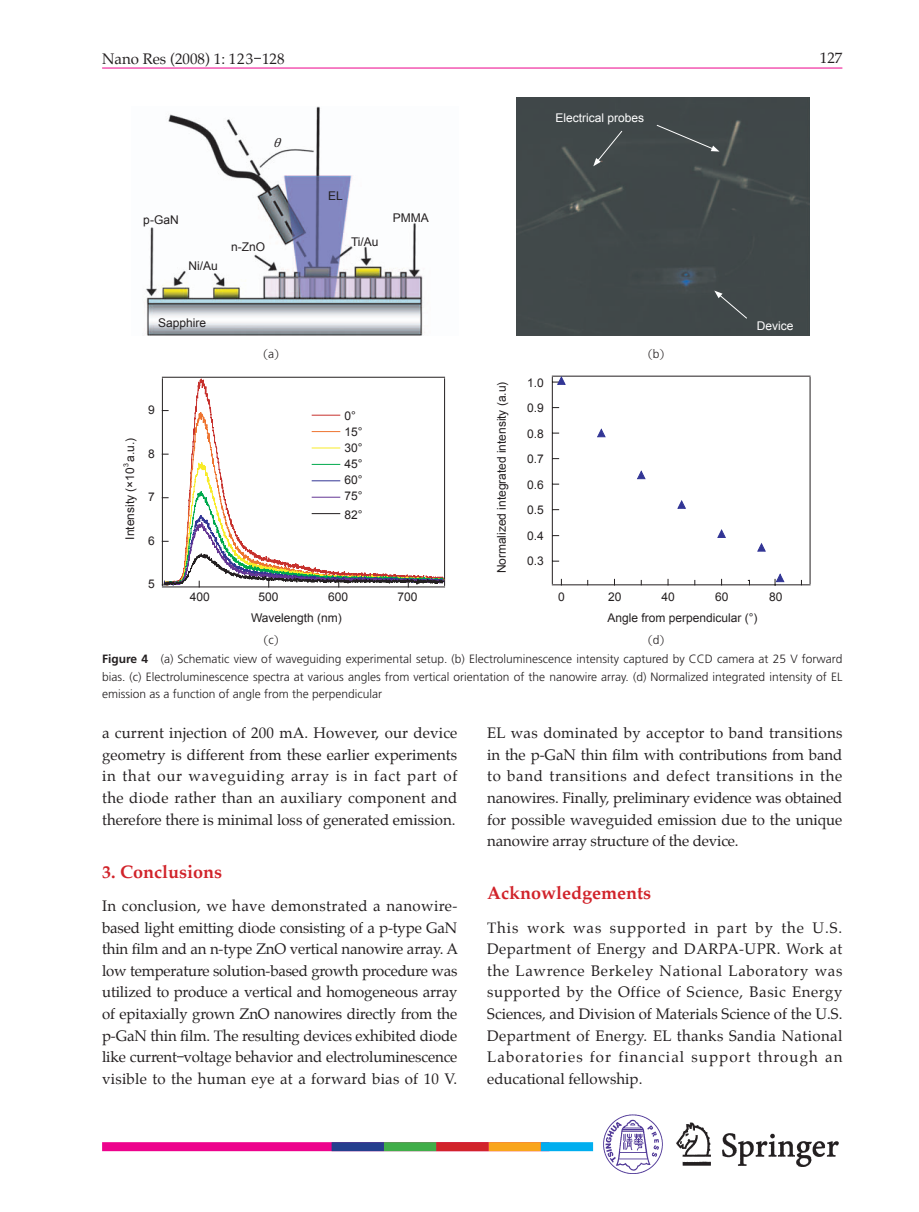
<style>
.page{position:relative;width:919px;height:1212px;background:#fff}
.page>*{position:absolute;margin:0;border:0;box-sizing:border-box;transform-origin:0 0}
.t1{font:700 18px "Palatino";color:#d1232a}
.t2{font:15px/21.6px "Palatino";color:#231f20;text-align:justify}
.t3{font:300 12px/17.2px "Frutiger";color:#231f20;text-align:justify}
.t4{font:12px/25.5px "Arial";color:#231f20}
.t5{font:12px "Arial";color:#fff}
.t6{font:12px "Koz Min Pro Regular 90 pv RKSJ H";color:#231f20}
.t7{font:italic 12px "Koz Min Pro Medium 90 pv RKSJ H";color:#231f20}
.t8{font:7.05px "Arial";color:#231f20}
.s1{font-family:"Frutiger";font-weight:300}
.s2{font-weight:700}
</style>
<div class="page">
<hr style="left:102px;top:68px;width:740px;height:1px;background:#ed028c">
<img style="left:676px;top:1122px;width:163px;height:45px">
<img style="left:603px;top:1114px;width:59px;height:59px">
<div style="left:102px;top:1142px;width:447px;height:9px;background:#ed028c"></div>
<div style="left:540px;top:1142px;width:53px;height:9px;background:#00aeef"></div>
<div style="left:488px;top:1142px;width:52px;height:9px;background:#f9a51b"></div>
<div style="left:436px;top:1142px;width:52px;height:9px;background:#d1232a"></div>
<div style="left:384px;top:1142px;width:52px;height:9px;background:#40ae49"></div>
<div style="left:331px;top:1142px;width:53px;height:9px;background:#253f8e"></div>
<img style="left:146px;top:107px;width:279px;height:229px">
<div style="left:516px;top:98px;width:293px;height:238px;background:#404849"></div>
<svg style="left:656px;top:125px;width:63px;height:27px;background:#4a5152"></svg>
<svg style="left:593px;top:131px;width:29px;height:35px"></svg>
<svg style="left:714px;top:291px;width:33px;height:28px"></svg>
<hr style="left:552px;top:377px;width:1px;height:206px;background:#231f20">
<hr style="left:809px;top:377px;width:1px;height:206px;background:#231f20">
<hr style="left:552px;top:584px;width:258px;height:1px;background:#231f20">
<hr style="left:552px;top:376px;width:258px;height:1px;background:#231f20">
<svg style="left:553px;top:376px;width:12px;height:9px"></svg>
<svg style="left:597px;top:429px;width:8px;height:8px"></svg>
<svg style="left:637px;top:471px;width:8px;height:8px"></svg>
<svg style="left:677px;top:500px;width:8px;height:9px"></svg>
<svg style="left:717px;top:530px;width:8px;height:8px"></svg>
<svg style="left:757px;top:543px;width:8px;height:8px"></svg>
<svg style="left:774px;top:574px;width:10px;height:12px"></svg>
<hr style="left:162px;top:379px;width:1px;height:206px;background:#231f20">
<hr style="left:444px;top:379px;width:1px;height:206px;background:#231f20">
<hr style="left:162px;top:377px;width:282px;height:1px;background:#231f20">
<svg style="left:163px;top:411px;width:178px;height:51px"></svg>
<svg style="left:312px;top:415px;width:28px;height:1px"></svg>
<svg style="left:312px;top:431px;width:28px;height:1px"></svg>
<svg style="left:312px;top:447px;width:28px;height:1px"></svg>
<svg style="left:162px;top:462px;width:282px;height:125px"></svg>
<p class="t2" style="left:102px;top:49px;width:184px">Nano Res (2008) 1: 123 128</p>
<p class="t2" style="left:819px;top:48px;width:24px">127</p>
<p class="t7" style="left:271px;top:138px;width:16px">θ</p>
<p class="t4" style="left:143px;top:207px;width:37px">p-GaN</p>
<p class="t4" style="left:189px;top:253px;width:31px">Ni/Au</p>
<p class="t4" style="left:231px;top:234px;width:36px">n-ZnO</p>
<p class="t4" style="left:328px;top:183px;width:16px">EL</p>
<p class="t4" style="left:351px;top:229px;width:29px">Ti/Au</p>
<p class="t4" style="left:393px;top:205px;width:38px">PMMA</p>
<p class="t5" style="left:555px;top:111px;width:90px">Electrical probes</p>
<p class="t4" style="left:158px;top:310px;width:50px">Sapphire</p>
<p class="t4" style="left:117px;top:461px;width:26px;rotate:-90deg">a.u.)</p>
<p class="t8" style="left:122px;top:467px;width:5px;rotate:-90deg">3</p>
<p class="t4" style="left:117px;top:540px;width:74px;rotate:-90deg">Intensity (×10</p>
<p class="t4" style="left:148px;top:397px;width:8px">9</p>
<p class="t4" style="left:148px;top:441px;width:8px">8</p>
<p class="t4" style="left:148px;top:484px;width:8px">7</p>
<p class="t4" style="left:148px;top:528px;width:8px">6</p>
<p class="t4" style="left:148px;top:571px;width:8px">5</p>
<p class="t6" style="left:256px;top:349px;width:31px">（<span class="s1">a</span>）</p>
<p class="t6" style="left:641px;top:349px;width:32px">（<span class="s1">b</span>）</p>
<p class="t4" style="left:344px;top:408px;width:20px;line-height:15.9px">0°<br>15°<br>30°<br>45°<br>60°<br>75°</p>
<p class="t4" style="left:344px;top:502px;width:20px">82°</p>
<p class="t4" style="left:489px;top:573px;width:193px;rotate:-90deg">Normalized integrated intensity (a.u)</p>
<p class="t4" style="left:527px;top:370px;width:18px;text-align:justify">1.0<br>0.9<br>0.8<br>0.7<br>0.6<br>0.5<br>0.4<br>0.3</p>
<p class="t5" style="left:756px;top:319px;width:38px">Device</p>
<p class="t4" style="left:190px;top:584px;width:22px">400</p>
<p class="t4" style="left:258px;top:584px;width:22px">500</p>
<p class="t4" style="left:328px;top:584px;width:22px">600</p>
<p class="t4" style="left:397px;top:584px;width:22px">700</p>
<p class="t4" style="left:251px;top:605px;width:92px">Wavelength (nm)</p>
<p class="t4" style="left:558px;top:584px;width:8px">0</p>
<p class="t4" style="left:608px;top:584px;width:15px">20</p>
<p class="t4" style="left:661px;top:584px;width:15px">40</p>
<p class="t4" style="left:715px;top:584px;width:15px">60</p>
<p class="t4" style="left:769px;top:584px;width:15px">80</p>
<p class="t4" style="left:607px;top:605px;width:152px">Angle from perpendicular (°)</p>
<p class="t6" style="left:256px;top:635px;width:31px">（<span class="s1">c</span>）</p>
<p class="t6" style="left:641px;top:635px;width:32px">（<span class="s1">d</span>）</p>
<p class="t3" style="left:102px;top:651px;width:741px"><span class="s2">Figure 4</span> (a) Schematic view of waveguiding experimental setup. (b) Electroluminescence intensity captured by CCD camera at 25 V forward bias. (c) Electroluminescence spectra at various angles from vertical orientation of the nanowire array. (d) Normalized integrated intensity of EL emission as a function of angle from the perpendicular</p>
<p class="t2" style="left:102px;top:723px;width:357px">a current injection of 200 mA. However, our device geometry is different from these earlier experiments in that our waveguiding array is in fact part of the diode rather than an auxiliary component and therefore there is minimal loss of generated emission.</p>
<p class="t1" style="left:102px;top:863px;width:121px">3. Conclusions</p>
<p class="t2" style="left:102px;top:896px;width:357px">In conclusion, we have demonstrated a nanowire&shy;based light emitting diode consisting of a p-type GaN thin film and an n-type ZnO vertical nanowire array. A low temperature solution-based growth procedure was utilized to produce a vertical and homogeneous array of epitaxially grown ZnO nanowires directly from the p-GaN thin film. The resulting devices exhibited diode like current voltage behavior and electroluminescence visible to the human eye at a forward bias of 10 V.</p>
<p class="t2" style="left:487px;top:723px;width:357px">EL was dominated by acceptor to band transitions in the p-GaN thin film with contributions from band to band transitions and defect transitions in the nanowires. Finally, preliminary evidence was obtained for possible waveguided emission due to the unique nanowire array structure of the device.</p>
<p class="t1" style="left:487px;top:884px;width:165px">Acknowledgements</p>
<p class="t2" style="left:487px;top:918px;width:357px">This work was supported in part by the U.S.<br>Department of Energy and DARPA-UPR. Work at the Lawrence Berkeley National Laboratory was supported by the Office of Science, Basic Energy Sciences, and Division of Materials Science of the U.S.<br>Department of Energy. EL thanks Sandia National Laboratories for financial support through an educational fellowship.</p>
</div>
